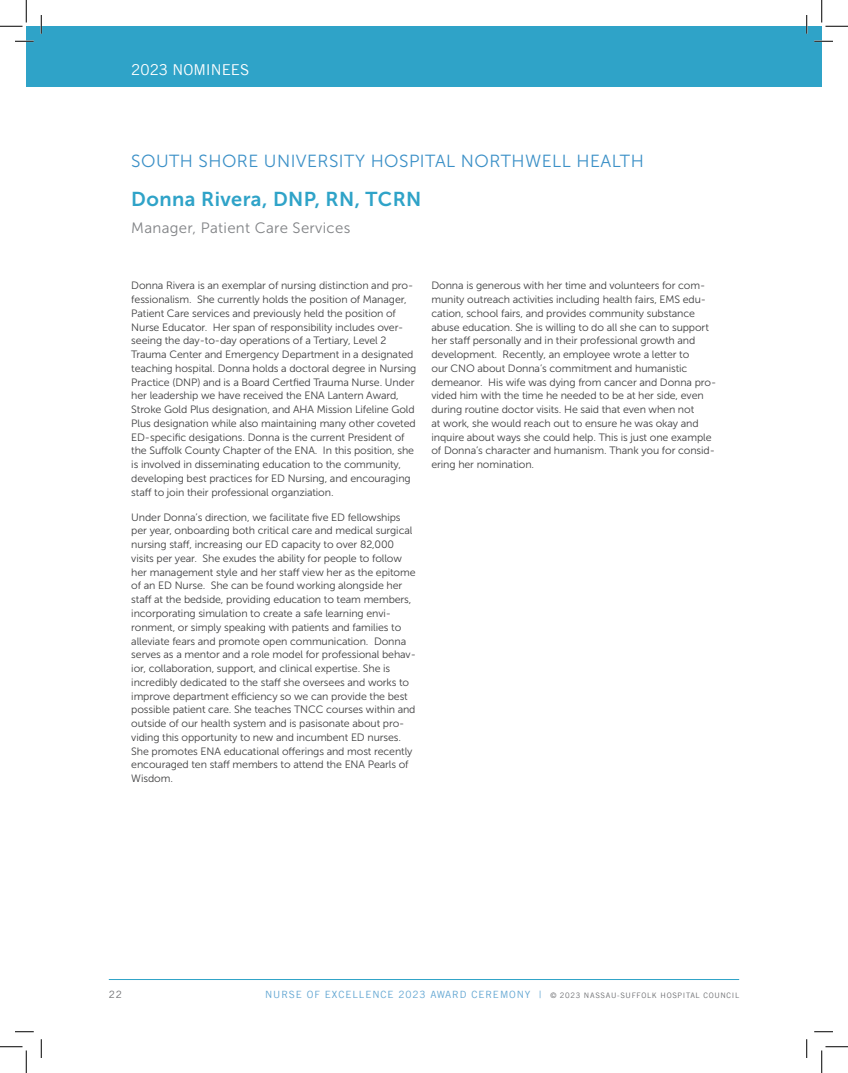
<style>
.page{position:relative;width:848px;height:1073px;background:#fff}
.page>*{position:absolute;margin:0;border:0;box-sizing:border-box;transform-origin:0 0}
.Nominee_name{font:20px "Museo Sans 700";letter-spacing:.02em;color:#2fa3c8}
.Facility{font:17.5px "Museo Sans 300";letter-spacing:.025em;color:#3b90c7}
.Nominee_title{font:15px "Museo Sans 300";letter-spacing:.02em;color:#808285}
.t1{font:15px "Trade Gothic LT";color:#fff}
.Descriptions{font:10.62px/13.8px "Museo Sans 300";letter-spacing:-.01em;color:#3e3e3f}
.t2{font:10px "Trade Gothic LT";letter-spacing:.09em;color:#62a6d2}
.t3{font:10px "Trade Gothic LT";color:#6c6d70}
.s1{font-size:7.5px;color:#6c6d70}
</style>
<div class="page">
<hr style="left:109px;top:979px;width:630px;height:1px;background:#2fa3c8">
<div style="left:26px;top:26px;width:780px;height:60px;background:#2fa3c8"></div>
<div style="left:806px;top:26px;width:15px;height:60px;background:#2fa3c8"></div>
<svg style="left:15px;top:40px;width:19px;height:2px"></svg>
<svg style="left:814px;top:40px;width:18px;height:2px"></svg>
<svg style="left:15px;top:1031px;width:19px;height:1px"></svg>
<svg style="left:814px;top:1031px;width:18px;height:1px"></svg>
<svg style="left:40px;top:15px;width:2px;height:19px"></svg>
<svg style="left:40px;top:1039px;width:2px;height:19px"></svg>
<svg style="left:805px;top:15px;width:2px;height:19px"></svg>
<svg style="left:806px;top:1039px;width:1px;height:19px"></svg>
<svg style="left:0;top:0;width:27px;height:27px"></svg>
<svg style="left:0;top:1046px;width:27px;height:26px"></svg>
<svg style="left:821px;top:0;width:27px;height:27px"></svg>
<svg style="left:821px;top:1046px;width:27px;height:26px"></svg>
<h3 class="t1" style="left:131px;top:60px;width:119px">2023 NOMINEES</h3>
<p class="Facility" style="left:131px;top:151px;width:514px">SOUTH SHORE UNIVERSITY HOSPITAL NORTHWELL HEALTH</p>
<p class="Nominee_name" style="left:131px;top:188px;width:292px">Donna Rivera, DNP, RN, TCRN</p>
<p class="Nominee_title" style="left:131px;top:219px;width:220px">Manager, Patient Care Services</p>
<p class="Descriptions" style="left:131px;top:279px;width:286px">Donna Rivera is an exemplar of nursing distinction and pro&shy;fessionalism. She currently holds the position of Manager, Patient Care services and previously held the position of Nurse Educator. Her span of responsibility includes over&shy;seeing the day-to-day operations of a Tertiary, Level 2<br>Trauma Center and Emergency Department in a designated teaching hospital. Donna holds a doctoral degree in Nursing Practice (DNP) and is a Board Certfied Trauma Nurse. Under her leadership we have received the ENA Lantern Award, Stroke Gold Plus designation, and AHA Mission Lifeline Gold Plus designation while also maintaining many other coveted ED-specific desigations. Donna is the current President of the Suffolk County Chapter of the ENA. In this position, she is involved in disseminating education to the community, developing best practices for ED Nursing, and encouraging staff to join their professional organziation.</p>
<p class="Descriptions" style="left:131px;top:510px;width:286px">Under Donna’s direction, we facilitate five ED fellowships per year, onboarding both critical care and medical surgical nursing staff, increasing our ED capacity to over 82,000 visits per year. She exudes the ability for people to follow her management style and her staff view her as the epitome of an ED Nurse. She can be found working alongside her staff at the bedside, providing education to team members, incorporating simulation to create a safe learning envi&shy;ronment, or simply speaking with patients and families to alleviate fears and promote open communication. Donna serves as a mentor and a role model for professional behav&shy;ior, collaboration, support, and clinical expertise. She is incredibly dedicated to the staff she oversees and works to improve department efficiency so we can provide the best possible patient care. She teaches TNCC courses within and outside of our health system and is pasisonate about pro&shy;viding this opportunity to new and incumbent ED nurses.<br>She promotes ENA educational offerings and most recently encouraged ten staff members to attend the ENA Pearls of Wisdom.</p>
<p class="Descriptions" style="left:431px;top:279px;width:286px">Donna is generous with her time and volunteers for com&shy;munity outreach activities including health fairs, EMS edu&shy;cation, school fairs, and provides community substance abuse education. She is willing to do all she can to support her staff personally and in their professional growth and development. Recently, an employee wrote a letter to<br>our CNO about Donna’s commitment and humanistic demeanor. His wife was dying from cancer and Donna pro&shy;vided him with the time he needed to be at her side, even during routine doctor visits. He said that even when not<br>at work, she would reach out to ensure he was okay and inquire about ways she could help. This is just one example of Donna’s character and humanism. Thank you for consid&shy;ering her nomination.</p>
<p class="t3" style="left:109px;top:988px;width:15px">22</p>
<p class="t2" style="left:265px;top:988px;width:475px">NURSE OF EXCELLENCE 2023 AWARD CEREMONY | <span class="s1">© 2023 NASSAU-SUFFOLK HOSPITAL COUNCIL</span></p>
</div>
